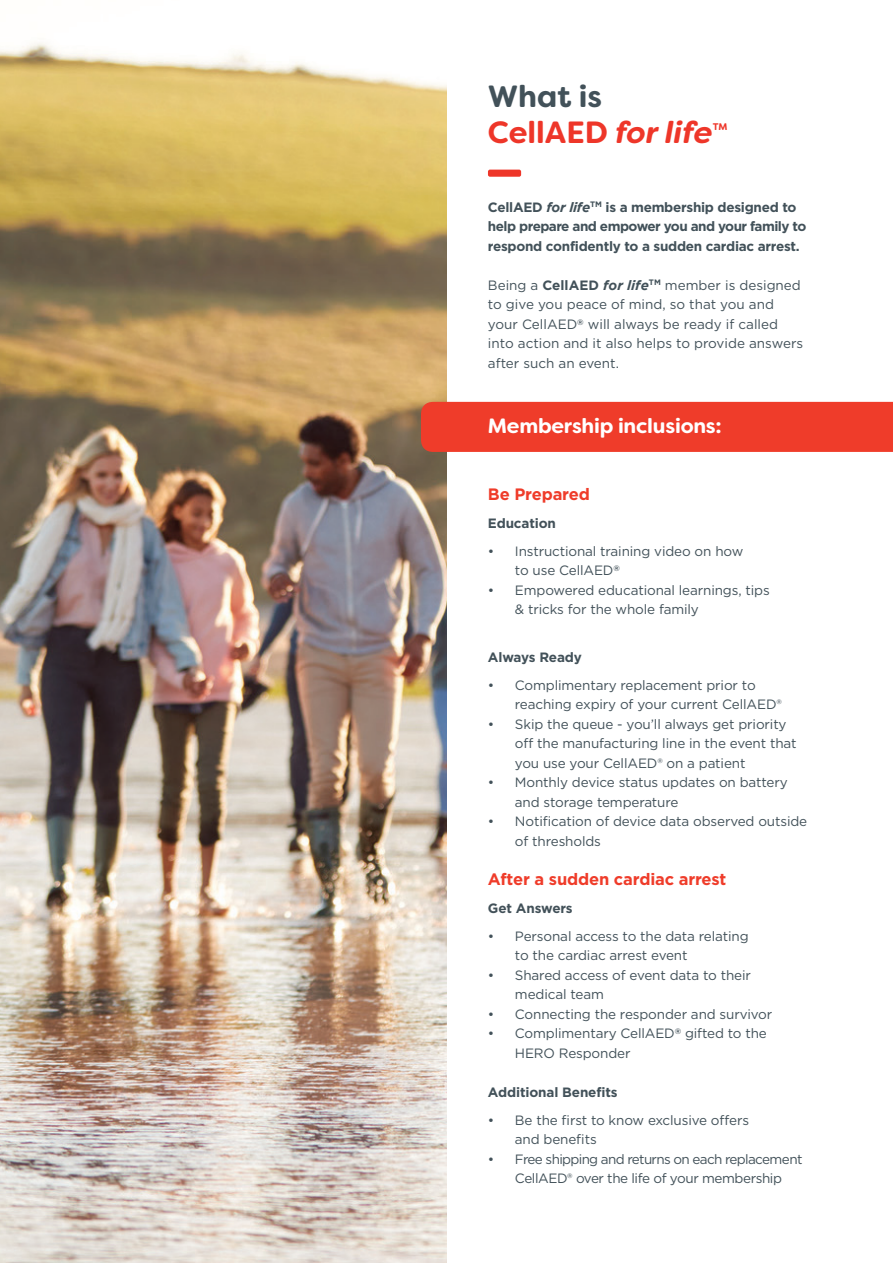
<style>
.page{position:relative;width:893px;height:1263px;background:#fff}
.page>*{position:absolute;margin:0;border:0;box-sizing:border-box;transform-origin:0 0}
.t1{font:700 30.75px/36.9px "Filson Soft";color:#ee3629}
.t2{font:700 20.7px "Filson Soft";letter-spacing:-.01em;color:#fff}
.t3{font:700 16.5px "Gotham";letter-spacing:-.01em;color:#ef3c2a}
.t4{font:13.5px/19.5px "Gotham";letter-spacing:-.01em;color:#425159}
.t5{font:700 13.5px/19.5px "Gotham";letter-spacing:-.02em;color:#425159}
.t6{font:13.5px/19.5px "Gotham";letter-spacing:-.05em;color:#425159;text-align:center}
.t7{font:700 9.6px "Filson Soft";color:#ee3629}
.s1{color:#425159}
.s2{font-style:italic}
.s3{font-weight:700}
.s4{font-weight:700;font-style:italic}
</style>
<div class="page">
<img style="left:0;top:43px;width:446px;height:1220px">
<div style="left:488px;top:170px;width:33px;height:7px;background:#ee3629;border-radius:2px"></div>
<div style="left:421px;top:402px;width:472px;height:50px;background:#ef3c2a"></div>
<h1 class="t1" style="left:488px;top:77px;width:226px"><span class="s1">What is<br></span>CellAED <span class="s2">for life</span></h1>
<p class="t7" style="left:713px;top:121px;width:16px">TM</p>
<p class="t5" style="left:488px;top:197px;width:320px">CellAED <span class="s2">for life</span><sup>TM</sup> is a membership designed to help prepare and empower you and your family to respond confidently to a sudden cardiac arrest.</p>
<p class="t4" style="left:488px;top:275px;width:317px">Being a <span class="s3">CellAED</span> <span class="s4">for life</span><sup>TM</sup> member is designed to give you peace of mind, so that you and your CellAED<sup>®</sup> will always be ready if called into action and it also helps to provide answers after such an event.</p>
<h2 class="t2" style="left:488px;top:412px;width:235px">Membership inclusions:</h2>
<p class="t3" style="left:488px;top:484px;width:103px">Be Prepared</p>
<p class="t5" style="left:488px;top:513px;width:70px">Education</p>
<p class="t4" style="left:515px;top:541px;width:230px;text-indent:-27px">• Instructional training video on how to use CellAED<sup>®</sup></p>
<p class="t4" style="left:515px;top:580px;width:256px;text-indent:-27px">• Empowered educational learnings, tips &amp; tricks for the whole family</p>
<p class="t5" style="left:488px;top:647px;width:96px">Always Ready</p>
<p class="t4" style="left:515px;top:675px;width:268px;text-indent:-27px">• Complimentary replacement prior to reaching expiry of your current CellAED®</p>
<p class="t4" style="left:515px;top:714px;width:283px;text-indent:-27px">• Skip the queue - you’ll always get priority off the manufacturing line in the event that you use your CellAED® on a patient</p>
<p class="t4" style="left:515px;top:772px;width:274px;text-indent:-27px">• Monthly device status updates on battery and storage temperature</p>
<p class="t4" style="left:515px;top:811px;width:294px;text-indent:-27px">• Notification of device data observed outside of thresholds</p>
<p class="t3" style="left:488px;top:869px;width:240px">After a sudden cardiac arrest</p>
<p class="t5" style="left:488px;top:898px;width:86px">Get Answers</p>
<p class="t4" style="left:515px;top:926px;width:235px;text-indent:-27px">• Personal access to the data relating to the cardiac arrest event</p>
<p class="t4" style="left:515px;top:965px;width:237px;text-indent:-27px">• Shared access of event data to their medical team</p>
<p class="t4" style="left:488px;top:1004px;width:286px">• Connecting the responder and survivor</p>
<p class="t4" style="left:515px;top:1023px;width:253px;text-indent:-27px">• Complimentary CellAED<sup>®</sup> gifted to the<br>HERO Responder</p>
<p class="t5" style="left:488px;top:1082px;width:131px">Additional Benefits</p>
<p class="t4" style="left:515px;top:1110px;width:236px;text-indent:-27px">• Be the first to know exclusive offers and benefits</p>
<p class="t6" style="left:488px;top:1149px;width:316px">• Free shipping and returns on each replacement<br>CellAED® over the life of your membership</p>
</div>
